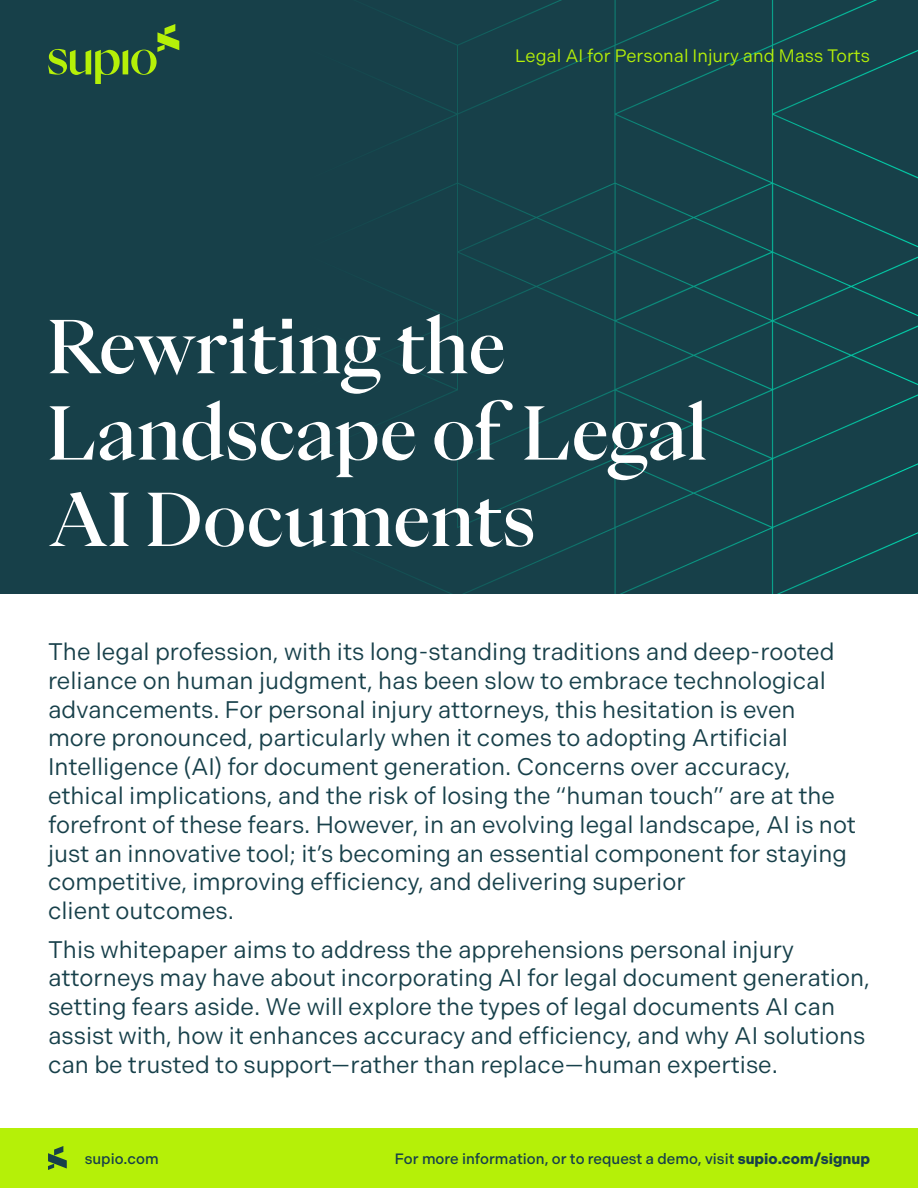
<style>
.page{position:relative;width:918px;height:1188px;background:#fff}
.page>*{position:absolute;margin:0;border:0;box-sizing:border-box;transform-origin:0 0}
.t1{font:500 72px/86.4px "PP Eiko";color:#fff}
.t2{font:24px/28.8px "Indivisible";color:#17404a}
.t3{font:18px "Indivisible";color:#b5f008}
.t4{font:500 15px "Indivisible";color:#17404a}
.s1{font-weight:700}
</style>
<div class="page">
<div style="left:0;top:0;width:918px;height:594px;background:#174049"></div>
<svg style="left:48px;top:24px;width:131px;height:60px;background:#35613c"></svg>
<div style="left:0;top:1128px;width:918px;height:60px;background:#b5f008"></div>
<svg style="left:48px;top:1146px;width:19px;height:24px"></svg>
<p class="t3" style="left:515px;top:45px;width:356px">Legal AI for Personal Injury and Mass Torts</p>
<h1 class="t1" style="left:48px;top:305px;width:661px">Rewriting the<br>Landscape of Legal<br>AI Documents</h1>
<p class="t2" style="left:48px;top:637px;width:809px">The legal profession, with its long-standing traditions and deep-rooted reliance on human judgment, has been slow to embrace technological advancements. For personal injury attorneys, this hesitation is even more pronounced, particularly when it comes to adopting Artificial Intelligence (AI) for document generation. Concerns over accuracy, ethical implications, and the risk of losing the “human touch” are at the forefront of these fears. However, in an evolving legal landscape, AI is not just an innovative tool; it’s becoming an essential component for staying competitive, improving efficiency, and delivering superior<br>client outcomes.</p>
<p class="t2" style="left:48px;top:935px;width:824px">This whitepaper aims to address the apprehensions personal injury attorneys may have about incorporating AI for legal document generation, setting fears aside. We will explore the types of legal documents AI can assist with, how it enhances accuracy and efficiency, and why AI solutions can be trusted to support—rather than replace—human expertise.</p>
<p class="t4" style="left:85px;top:1150px;width:75px">supio.com</p>
<p class="t4" style="left:395px;top:1150px;width:477px">For more information, or to request a demo, visit <span class="s1">supio.com/signup</span></p>
</div>
